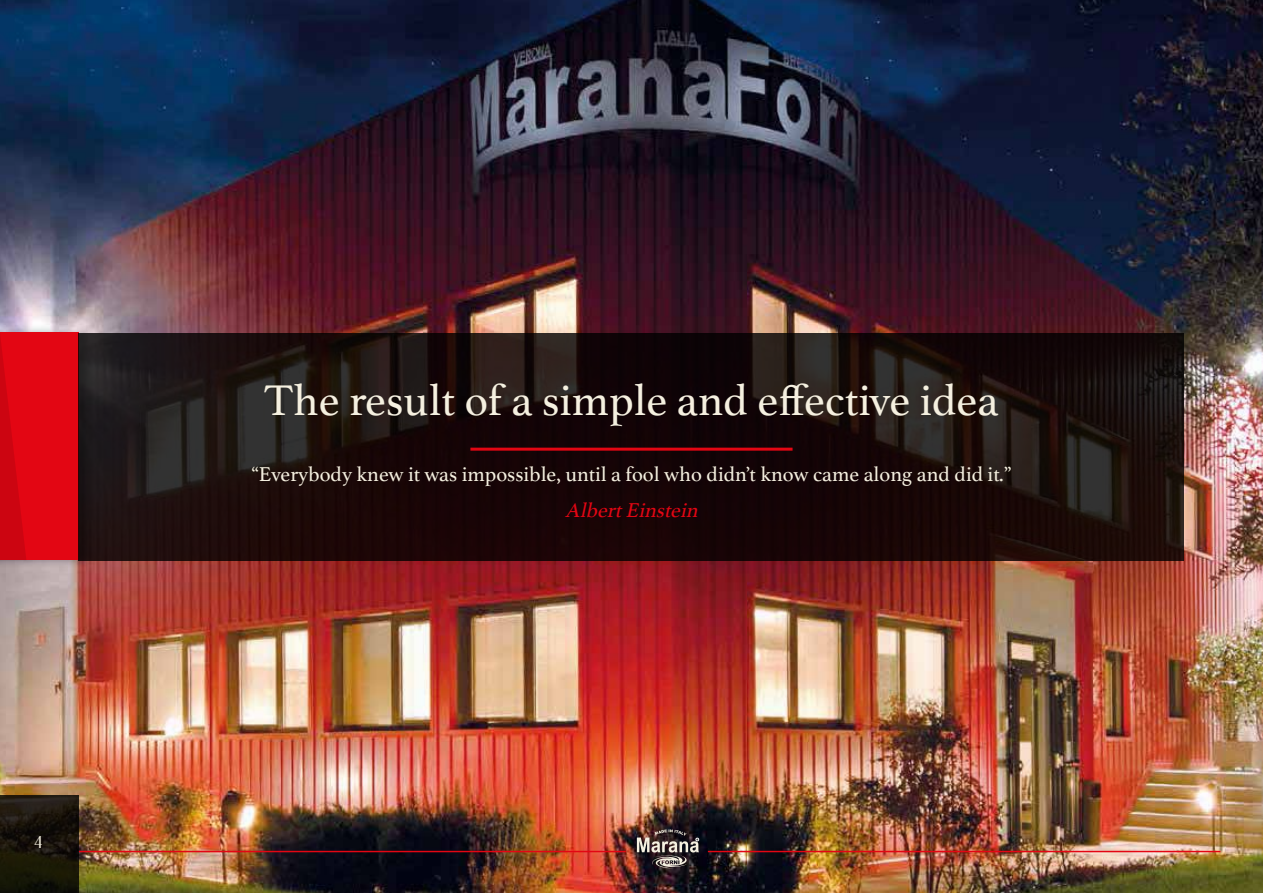
<style>
.page{position:relative;width:1263px;height:893px;background:#fff}
.page>*{position:absolute;margin:0;border:0;box-sizing:border-box;transform-origin:0 0}
.t1{font:45px "Athelas";color:#f5f0e0}
.t2{font:21px "Athelas";color:#f5f0e0}
.t3{font:italic 21px "Athelas";color:#e30613}
.t4{font:18px "Britannic T Ligh";color:#f5f0e0}
</style>
<div class="page">
<img style="left:0;top:0;width:1263px;height:893px">
<svg style="left:0;top:795px;width:79px;height:98px;background:#19150b"></svg>
<div style="left:0;top:324px;width:96px;height:245px;background:#000;opacity:.3"></div>
<div style="left:0;top:333px;width:79px;height:227px;background:#e30613"></div>
<svg style="left:79px;top:333px;width:1105px;height:227px;background:#1b0e0e"></svg>
<hr style="left:470px;top:448px;width:322px;height:3px;background:#e30613">
<svg style="left:0;top:337px;width:26px;height:223px"></svg>
<svg style="left:637px;top:829px;width:62px;height:39px;background:#5c5150"></svg>
<hr style="left:708px;top:851px;width:512px;height:1px;background:#e30613">
<hr style="left:79px;top:851px;width:547px;height:1px;background:#e30613">
<p class="t4" style="left:34px;top:833px;width:11px">4</p>
<h1 class="t1" style="left:264px;top:365px;width:736px">The result of a simple and effective idea</h1>
<p class="t2" style="left:251px;top:458px;width:762px">“Everybody knew it was impossible, until a fool who didn’t know came along and did it.”</p>
<p class="t3" style="left:565px;top:494px;width:141px">AlbertEinstein</p>
</div>
